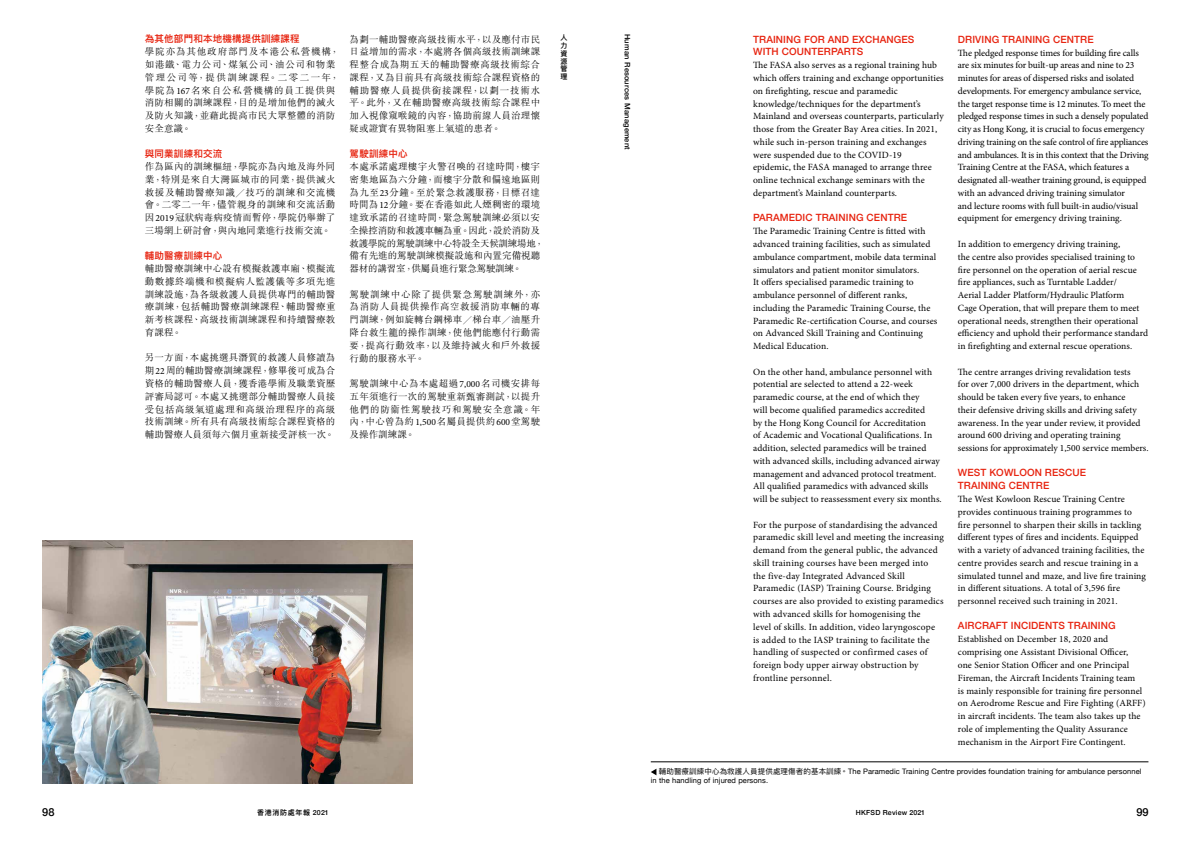
<style>
.page{position:relative;width:1191px;height:842px;background:#fff}
.page>*{position:absolute;margin:0;border:0;box-sizing:border-box;transform-origin:0 0}
.t1{font:500 11px "Helvetica Neue";color:#000}
.t2{font:500 10px/12.8px "Helvetica Neue";letter-spacing:.01em;color:#e72410}
.t3{font:9.5px/12.8px "Minion Pro";letter-spacing:.005em;color:#000}
.t4{font:300 9.5px/12.8px "M Sung HK";letter-spacing:.02em;color:#000;text-align:justify}
.t5{font:300 9.5px/12.8px "M Sung HK";letter-spacing:.07em;color:#000}
.t6{font:600 9.5px "Ping Fang HK";letter-spacing:.02em;color:#e72410}
.t7{font:7.5px/8.5px "Helvetica Neue";letter-spacing:.015em;color:#000}
.t8{font:500 7.5px "Helvetica Neue";letter-spacing:.03em;color:#000}
.t9{font:600 7px/7.9px "Ping Fang HK";letter-spacing:.1em;color:#000;text-align:justify}
.t10{font:500 7px "Helvetica Neue";letter-spacing:.025em;color:#000}
.s1{font-family:"Minion Pro";font-weight:400}
.s2{font-family:"Adobe Song Std"}
.s3{font-family:"Ping Fang HK"}
.s4{font-family:"Helvetica Neue";font-weight:500}
</style>
<div class="page">
<img style="left:43px;top:541px;width:369px;height:242px">
<svg style="left:651px;top:769px;width:5px;height:6px"></svg>
<hr style="left:651px;top:761px;width:497px;height:1px;background:#000">
<p class="t6" style="left:145px;top:33px;width:156px">為其他部門和本地機構提供訓練課程</p>
<p class="t5" style="left:145px;top:45px;width:196px">學院亦為其他政府部門及本港公私營機構，如港鐵、電力公司、煤氣公司、油公司和物業管理公司等，提供訓練課程。二零二一年，學院為<span class="s1">167</span>名來自公私營機構的員工提供與消防相關的訓練課程，目的是增加他們的滅火及防火知識，並藉此提高市民大眾整體的消防安全意識。</p>
<p class="t6" style="left:145px;top:148px;width:79px">與同業訓練和交流</p>
<p class="t4" style="left:145px;top:160px;width:192px">作為區內的訓練樞紐，學院亦為內地及海外同業，特別是來自大灣區城市的同業，提供滅火救援及輔助醫療知識<span class="s2">／</span>技巧的訓練和交流機會。二零二一年，儘管親身的訓練和交流活動因<span class="s1">2019</span>冠狀病毒病疫情而暫停，學院仍舉辦了三場網上研討會，與內地同業進行技術交流。</p>
<p class="t6" style="left:145px;top:250px;width:79px">輔助醫療訓練中心</p>
<p class="t4" style="left:145px;top:262px;width:192px">輔助醫療訓練中心設有模擬救護車廂、模擬流動數據終端機和模擬病人監護儀等多項先進訓練設施，為各級救護人員提供專門的輔助醫療訓練，包括輔助醫療訓練課程、輔助醫療重新考核課程、高級技術訓練課程和持續醫療教育課程。</p>
<p class="t4" style="left:145px;top:351px;width:192px">另一方面，本處挑選具潛質的救護人員修讀為期<span class="s1">22</span>周的輔助醫療訓練課程，修畢後可成為合資格的輔助醫療人員，獲香港學術及職業資歷評審局認可。本處又挑選部分輔助醫療人員接受包括高級氣道處理和高級治理程序的高級技術訓練。所有具有高級技術綜合課程資格的輔助醫療人員須每六個月重新接受評核一次。</p>
<p class="t4" style="left:350px;top:32px;width:192px">為劃一輔助醫療高級技術水平，以及應付市民日益增加的需求，本處將各個高級技術訓練課程整合成為期五天的輔助醫療高級技術綜合課程，又為目前具有高級技術綜合課程資格的輔助醫療人員提供銜接課程，以劃一技術水平。此外，又在輔助醫療高級技術綜合課程中加入視像窺喉鏡的內容，協助前線人員治理懷疑或證實有異物阻塞上氣道的患者。</p>
<p class="t6" style="left:350px;top:148px;width:59px">駕駛訓練中心</p>
<p class="t4" style="left:350px;top:160px;width:196px;text-align:left">本處承諾處理樓宇火警召喚的召達時間，樓宇密集地區為六分鐘，而樓宇分散和偏遠地區則為九至<span class="s1">23</span>分鐘。至於緊急救護服務，目標召達時間為<span class="s1">12</span>分鐘。要在香港如此人煙稠密的環境達致承諾的召達時間，緊急駕駛訓練必須以安全操控消防和救護車輛為重。因此，設於消防及救護學院的駕駛訓練中心特設全天候訓練場地，備有先進的駕駛訓練模擬設施和內置完備視聽器材的講習室，供屬員進行緊急駕駛訓練。</p>
<p class="t4" style="left:350px;top:287px;width:192px">駕駛訓練中心除了提供緊急駕駛訓練外，亦為消防人員提供操作高空救援消防車輛的專門訓練，例如旋轉台鋼梯車<span class="s2">／</span>梯台車<span class="s2">／</span>油壓升降台救生籠的操作訓練，使他們能應付行動需要，提高行動效率，以及維持滅火和戶外救援行動的服務水平。</p>
<p class="t4" style="left:350px;top:377px;width:192px">駕駛訓練中心為本處超過<span class="s1">7,000</span>名司機安排每五年須進行一次的駕駛重新甄審測試，以提升他們的防衞性駕駛技巧和駕駛安全意識。年內，中心曾為約<span class="s1">1,500</span>名屬員提供約<span class="s1">600</span>堂駕駛及操作訓練課。</p>
<p class="t9" style="left:560px;top:33px;width:8px">人力資源管理</p>
<p class="t8" style="left:633px;top:34px;width:118px;rotate:90deg">Human Resources Management</p>
<p class="t2" style="left:958px;top:32px;width:137px">DRIVING TRAINING CENTRE</p>
<p class="t3" style="left:958px;top:46px;width:192px">The pledged response times for building fire calls are six minutes for built-up areas and nine to 23 minutes for areas of dispersed risks and isolated developments. For emergency ambulance service, the target response time is 12 minutes. To meet the pledged response times in such a densely populated city as Hong Kong, it is crucial to focus emergency driving training on the safe control of fire appliances and ambulances. It is in this context that the Driving Training Centre at the FASA, which features a designated all-weather training ground, is equipped with an advanced driving training simulator<br>and lecture rooms with full built-in audio/visual equipment for emergency driving training.</p>
<p class="t3" style="left:958px;top:238px;width:192px">In addition to emergency driving training,<br>the centre also provides specialised training to fire personnel on the operation of aerial rescue fire appliances, such as Turntable Ladder/<br>Aerial Ladder Platform/Hydraulic Platform<br>Cage Operation, that will prepare them to meet operational needs, strengthen their operational efficiency and uphold their performance standard in firefighting and external rescue operations.</p>
<p class="t3" style="left:958px;top:365px;width:192px">The centre arranges driving revalidation tests<br>for over 7,000 drivers in the department, which should be taken every five years, to enhance<br>their defensive driving skills and driving safety awareness. In the year under review, it provided around 600 driving and operating training sessions for approximately 1,500 service members.</p>
<p class="t2" style="left:958px;top:466px;width:130px">WEST KOWLOON RESCUE<br>TRAINING CENTRE</p>
<p class="t3" style="left:958px;top:493px;width:190px">The West Kowloon Rescue Training Centre provides continuous training programmes to fire personnel to sharpen their skills in tackling different types of fires and incidents. Equipped with a variety of advanced training facilities, the centre provides search and rescue training in a simulated tunnel and maze, and live fire training in different situations. A total of 3,596 fire personnel received such training in 2021.</p>
<p class="t2" style="left:958px;top:619px;width:159px">AIRCRAFT INCIDENTS TRAINING</p>
<p class="t3" style="left:958px;top:633px;width:189px">Established on December 18, 2020 and comprising one Assistant Divisional Officer,<br>one Senior Station Officer and one Principal Fireman, the Aircraft Incidents Training team<br>is mainly responsible for training fire personnel on Aerodrome Rescue and Fire Fighting (ARFF) in aircraft incidents. The team also takes up the role of implementing the Quality Assurance mechanism in the Airport Fire Contingent.</p>
<p class="t7" style="left:651px;top:768px;width:492px;text-indent:8px"><span class="s3">輔助醫療訓練中心為救護人員提供處理傷者的基本訓練。</span>The Paramedic Training Centre provides foundation training for ambulance personnel in the handling of injured persons.</p>
<p class="t2" style="left:753px;top:32px;width:163px">TRAINING FOR AND EXCHANGES<br>WITH COUNTERPARTS</p>
<p class="t3" style="left:753px;top:59px;width:192px">The FASA also serves as a regional training hub which offers training and exchange opportunities on firefighting, rescue and paramedic knowledge/techniques for the department’s Mainland and overseas counterparts, particularly those from the Greater Bay Area cities. In 2021, while such in-person training and exchanges were suspended due to the COVID-19<br>epidemic, the FASA managed to arrange three online technical exchange seminars with the department’s Mainland counterparts.</p>
<p class="t2" style="left:753px;top:210px;width:155px">PARAMEDIC TRAINING CENTRE</p>
<p class="t3" style="left:753px;top:225px;width:186px">The Paramedic Training Centre is fitted with advanced training facilities, such as simulated ambulance compartment, mobile data terminal simulators and patient monitor simulators.<br>It offers specialised paramedic training to ambulance personnel of different ranks, including the Paramedic Training Course, the Paramedic Re-certification Course, and courses on Advanced Skill Training and Continuing Medical Education.</p>
<p class="t3" style="left:753px;top:365px;width:190px">On the other hand, ambulance personnel with potential are selected to attend a 22-week paramedic course, at the end of which they<br>will become qualified paramedics accredited<br>by the Hong Kong Council for Accreditation<br>of Academic and Vocational Qualifications. In addition, selected paramedics will be trained with advanced skills, including advanced airway management and advanced protocol treatment.<br>All qualified paramedics with advanced skills will be subject to reassessment every six months.</p>
<p class="t3" style="left:753px;top:518px;width:192px">For the purpose of standardising the advanced paramedic skill level and meeting the increasing demand from the general public, the advanced skill training courses have been merged into<br>the five-day Integrated Advanced Skill Paramedic (IASP) Training Course. Bridging courses are also provided to existing paramedics with advanced skills for homogenising the<br>level of skills. In addition, video laryngoscope<br>is added to the IASP training to facilitate the handling of suspected or confirmed cases of foreign body upper airway obstruction by frontline personnel.</p>
<p class="t1" style="left:42px;top:803px;width:14px">98</p>
<p class="t9" style="left:257px;top:808px;width:73px">香港消防處年報 <span class="s4">2021</span></p>
<p class="t10" style="left:855px;top:807px;width:71px">HKFSD Review 2021</p>
<p class="t1" style="left:1136px;top:803px;width:14px">99</p>
</div>
